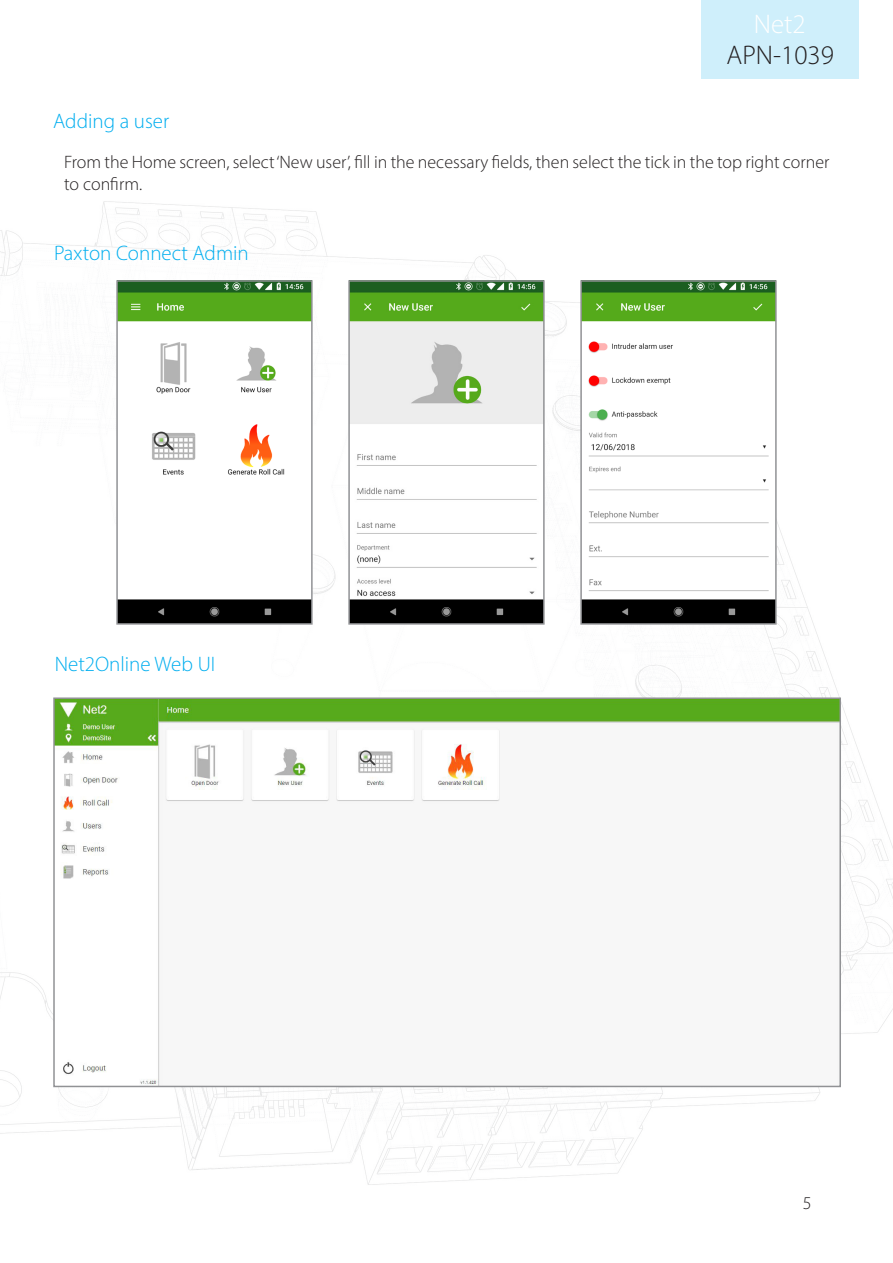
<style>
.page{position:relative;width:893px;height:1263px;background:#fff}
.page>*{position:absolute;margin:0;border:0;box-sizing:border-box;transform-origin:0 0}
.t1{font:300 27px "Myriad Pro";color:#231f20}
.t2{font:300 27px "Myriad Pro";color:#fff}
.Section_title{font:300 21px "Myriad Pro";color:#00aeef}
.Text_-_12pt{font:300 18px/21.6px "Myriad Pro";color:#231f20}
</style>
<div class="page">
<img style="left:0;top:201px;width:893px;height:984px">
<div style="left:702px;top:0;width:157px;height:79px;background:#cfeffb"></div>
<img style="left:351px;top:283px;width:191px;height:339px">
<div style="left:348px;top:280px;width:197px;height:345px;border:2px solid #919295"></div>
<img style="left:583px;top:283px;width:191px;height:339px">
<div style="left:580px;top:280px;width:197px;height:345px;border:2px solid #919295"></div>
<img style="left:119px;top:283px;width:191px;height:339px">
<div style="left:116px;top:280px;width:197px;height:345px;border:2px solid #919295"></div>
<img style="left:56px;top:700px;width:782px;height:384px">
<div style="left:53px;top:697px;width:788px;height:390px;border:2px solid #919295"></div>
<h1 class="t2" style="left:754px;top:8px;width:53px">Net2</h1>
<p class="Section_title" style="left:53px;top:109px;width:118px">Adding a user</p>
<h1 class="t1" style="left:727px;top:39px;width:109px">APN-1039</h1>
<p class="Text_-_12pt" style="left:64px;top:151px;width:767px">From the Home screen, select ‘New user’, fill in the necessary fields, then select the tick in the top right corner to confirm.</p>
<p class="Section_title" style="left:54px;top:240px;width:196px">Paxton Connect Admin</p>
<p class="Section_title" style="left:55px;top:651px;width:162px">Net2Online Web UI</p>
<p class="Text_-_12pt" style="left:803px;top:1192px;width:10px">5</p>
</div>
